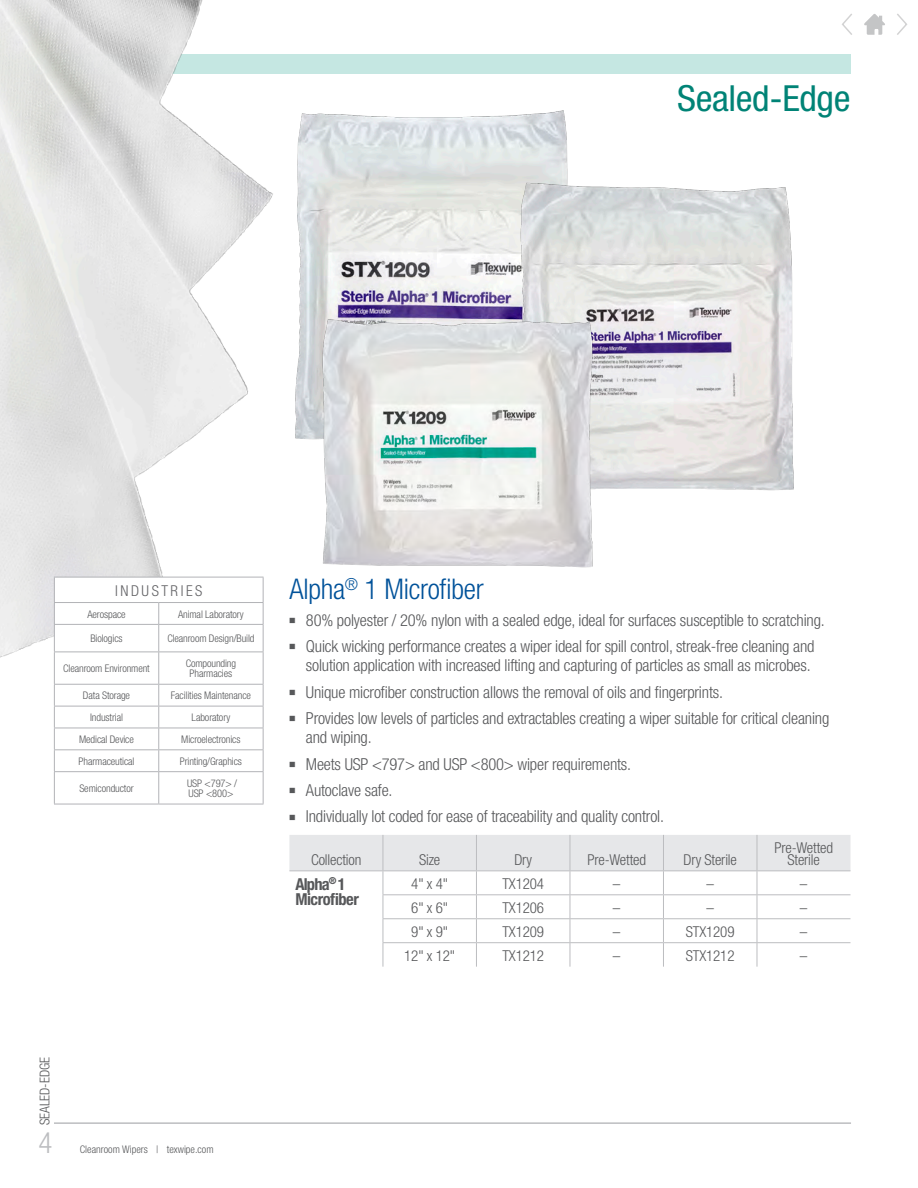
<style>
.page{position:relative;width:918px;height:1188px;background:#fff}
.page>*{position:absolute;margin:0;border:0;box-sizing:border-box;transform-origin:0 0}
.Bar_Head_rev{font:condensed 36px "Helvetica Neue";letter-spacing:-.01em;color:#008376;scale:1.05 1}
.Body_N{font:300 condensed 29.1px "Helvetica Neue";color:#bcbdc0}
.Head_2{font:300 condensed 28.5px "Helvetica Neue";letter-spacing:-.01em;color:#01529a}
.t1{font:300 condensed 16.5px/19.5px "Helvetica Neue";letter-spacing:-.01em;color:#57585a;text-align:right}
.TX_NUmber{font:700 condensed 16.5px/15px "Helvetica Neue";letter-spacing:-.03em;color:#57585a}
.chart{font:300 condensed 15px/12px "Helvetica Neue";letter-spacing:-.01em;color:#57585a;text-align:center}
.Head_3{font:300 condensed 15px "Helvetica Neue";letter-spacing:.17em;color:#636366}
.Body_N-2{font:300 condensed 13.5px "Helvetica Neue";letter-spacing:-.01em;color:#57585a}
.chart-2{font:300 condensed 10.5px/10.5px "Helvetica Neue";letter-spacing:-.01em;color:#57585a;text-align:center}
.s1{font-family:"Universal Newswith Comm Pi";font-weight:400;font-stretch:normal;font-size:10.5px}
</style>
<div class="page">
<hr style="left:54px;top:1122px;width:797px;height:2px;background:#bcbdc0">
<div style="left:0;top:54px;width:850px;height:20px;background:#c5e7e2"></div>
<img style="left:0;top:0;width:264px;height:658px">
<hr style="left:757px;top:870px;width:94px;height:1px;background:#bcbdc0">
<hr style="left:757px;top:894px;width:94px;height:1px;background:#bcbdc0">
<hr style="left:757px;top:918px;width:94px;height:1px;background:#bcbdc0">
<hr style="left:757px;top:942px;width:94px;height:1px;background:#bcbdc0">
<svg style="left:289px;top:835px;width:561px;height:132px"></svg>
<img style="left:253px;top:92px;width:315px;height:366px">
<img style="left:489px;top:157px;width:305px;height:334px">
<img style="left:286px;top:291px;width:359px;height:277px">
<svg style="left:55px;top:578px;width:208px;height:226px"></svg>
<hr style="left:54px;top:577px;width:105px;height:1px;background:#b2b3b7">
<hr style="left:159px;top:577px;width:105px;height:1px;background:#b2b3b7">
<hr style="left:54px;top:602px;width:105px;height:1px;background:#b2b3b7">
<hr style="left:159px;top:602px;width:105px;height:1px;background:#b2b3b7">
<hr style="left:54px;top:624px;width:105px;height:1px;background:#b2b3b7">
<svg style="left:54px;top:577px;width:1px;height:75px"></svg>
<hr style="left:159px;top:624px;width:105px;height:1px;background:#b2b3b7">
<svg style="left:158px;top:603px;width:1px;height:49px"></svg>
<svg style="left:263px;top:577px;width:1px;height:75px"></svg>
<hr style="left:54px;top:652px;width:105px;height:1px;background:#b2b3b7">
<hr style="left:54px;top:652px;width:1px;height:32px;background:#b2b3b7">
<hr style="left:159px;top:652px;width:105px;height:1px;background:#b2b3b7">
<hr style="left:158px;top:652px;width:1px;height:32px;background:#b2b3b7">
<hr style="left:263px;top:652px;width:1px;height:32px;background:#b2b3b7">
<hr style="left:54px;top:684px;width:105px;height:1px;background:#b2b3b7">
<hr style="left:159px;top:684px;width:105px;height:1px;background:#b2b3b7">
<hr style="left:54px;top:706px;width:105px;height:1px;background:#b2b3b7">
<hr style="left:159px;top:706px;width:105px;height:1px;background:#b2b3b7">
<hr style="left:54px;top:728px;width:105px;height:1px;background:#b2b3b7">
<hr style="left:159px;top:728px;width:105px;height:1px;background:#b2b3b7">
<hr style="left:54px;top:749px;width:105px;height:1px;background:#b2b3b7">
<svg style="left:54px;top:685px;width:1px;height:86px"></svg>
<hr style="left:159px;top:749px;width:105px;height:1px;background:#b2b3b7">
<svg style="left:158px;top:685px;width:1px;height:86px"></svg>
<svg style="left:263px;top:685px;width:1px;height:86px"></svg>
<hr style="left:54px;top:771px;width:105px;height:1px;background:#b2b3b7">
<hr style="left:54px;top:772px;width:1px;height:32px;background:#b2b3b7">
<hr style="left:159px;top:771px;width:105px;height:1px;background:#b2b3b7">
<hr style="left:158px;top:772px;width:1px;height:32px;background:#b2b3b7">
<hr style="left:263px;top:772px;width:1px;height:32px;background:#b2b3b7">
<hr style="left:54px;top:804px;width:105px;height:1px;background:#b2b3b7">
<hr style="left:159px;top:804px;width:105px;height:1px;background:#b2b3b7">
<svg style="left:864px;top:14px;width:21px;height:21px"></svg>
<svg style="left:897px;top:14px;width:10px;height:21px"></svg>
<svg style="left:842px;top:13px;width:10px;height:22px"></svg>
<p class="Bar_Head_rev" style="left:677px;top:77px;width:167px">Sealed-Edge</p>
<p class="Head_3" style="left:115px;top:582px;width:89px">INDUSTRIES</p>
<p class="chart-2" style="left:87px;top:609px;width:40px">Aerospace</p>
<p class="chart-2" style="left:178px;top:609px;width:67px">Animal Laboratory</p>
<p class="chart-2" style="left:90px;top:633px;width:34px">Biologics</p>
<p class="chart-2" style="left:167px;top:633px;width:89px">Cleanroom Design/Build</p>
<p class="chart-2" style="left:63px;top:663px;width:88px">Cleanroom Environment</p>
<p class="chart-2" style="left:186px;top:658px;width:52px">Compounding<br>Pharmacies</p>
<p class="chart-2" style="left:83px;top:690px;width:49px">Data Storage</p>
<p class="chart-2" style="left:171px;top:690px;width:82px">Facilities Maintenance</p>
<p class="chart-2" style="left:90px;top:712px;width:34px">Industrial</p>
<p class="chart-2" style="left:192px;top:712px;width:40px">Laboratory</p>
<p class="chart-2" style="left:79px;top:734px;width:56px">Medical Device</p>
<p class="chart-2" style="left:181px;top:734px;width:61px">Microelectronics</p>
<p class="chart-2" style="left:79px;top:756px;width:57px">Pharmaceutical</p>
<p class="chart-2" style="left:180px;top:756px;width:64px">Printing/Graphics</p>
<p class="chart-2" style="left:79px;top:783px;width:56px">Semiconductor</p>
<p class="chart-2" style="left:187px;top:778px;width:51px;text-align:left">USP &lt;797&gt; /<br>USP &lt;800&gt;</p>
<p class="Head_2" style="left:289px;top:573px;width:196px">Alpha<sup>®</sup> 1 Microfiber</p>
<p class="t1" style="left:289px;top:610px;width:537px"><span class="s1">7</span> 80% polyester / 20% nylon with a sealed edge, ideal for surfaces susceptible to scratching.</p>
<p class="t1" style="left:289px;top:636px;width:527px"><span class="s1">7</span> Quick wicking performance creates a wiper ideal for spill control, streak-free cleaning and solution application with increased lifting and capturing of particles as small as microbes.</p>
<p class="t1" style="left:289px;top:682px;width:435px"><span class="s1">7</span> Unique microfiber construction allows the removal of oils and fingerprints.</p>
<p class="t1" style="left:306px;top:708px;width:525px;text-align:left;text-indent:-16px"><span class="s1">7</span> Provides low levels of particles and extractables creating a wiper suitable for critical cleaning and wiping.</p>
<p class="t1" style="left:289px;top:754px;width:343px"><span class="s1">7</span> Meets USP &lt;797&gt; and USP &lt;800&gt; wiper requirements.</p>
<p class="t1" style="left:289px;top:780px;width:105px"><span class="s1">7</span> Autoclave safe.</p>
<p class="t1" style="left:289px;top:806px;width:376px"><span class="s1">7</span> Individually lot coded for ease of traceability and quality control.</p>
<p class="chart" style="left:311px;top:853px;width:52px">Collection</p>
<p class="chart" style="left:419px;top:853px;width:23px">Size</p>
<p class="chart" style="left:514px;top:853px;width:19px">Dry</p>
<p class="chart" style="left:587px;top:853px;width:60px">Pre-Wetted</p>
<p class="chart" style="left:684px;top:853px;width:55px">Dry Sterile</p>
<p class="chart" style="left:774px;top:841px;width:60px">Pre-Wetted<br>Sterile</p>
<p class="TX_NUmber" style="left:295px;top:876px;width:65px">Alpha<sup>®</sup> 1<br>Microfiber</p>
<p class="chart" style="left:411px;top:877px;width:38px">4" x 4"</p>
<p class="chart" style="left:502px;top:877px;width:43px">TX1204</p>
<p class="chart" style="left:613px;top:877px;width:9px">–</p>
<p class="chart" style="left:706px;top:877px;width:9px">–</p>
<p class="chart" style="left:800px;top:877px;width:9px">–</p>
<p class="chart" style="left:411px;top:901px;width:38px">6" x 6"</p>
<p class="chart" style="left:502px;top:901px;width:43px">TX1206</p>
<p class="chart" style="left:613px;top:901px;width:9px">–</p>
<p class="chart" style="left:706px;top:901px;width:9px">–</p>
<p class="chart" style="left:800px;top:901px;width:9px">–</p>
<p class="chart" style="left:411px;top:925px;width:38px">9" x 9"</p>
<p class="chart" style="left:502px;top:925px;width:43px">TX1209</p>
<p class="chart" style="left:613px;top:925px;width:9px">–</p>
<p class="chart" style="left:686px;top:925px;width:50px">STX1209</p>
<p class="chart" style="left:800px;top:925px;width:9px">–</p>
<p class="chart" style="left:404px;top:949px;width:52px">12" x 12"</p>
<p class="chart" style="left:502px;top:949px;width:43px">TX1212</p>
<p class="chart" style="left:613px;top:949px;width:9px">–</p>
<p class="chart" style="left:686px;top:949px;width:50px">STX1212</p>
<p class="chart" style="left:800px;top:949px;width:9px">–</p>
<p class="Body_N-2" style="left:37px;top:1125px;width:69px;rotate:-90deg">SEALED-EDGE</p>
<p class="Body_N" style="left:39px;top:1126px;width:15px">4</p>
<p class="chart-2" style="left:80px;top:1144px;width:135px">Cleanroom Wipers | texwipe.com</p>
</div>
